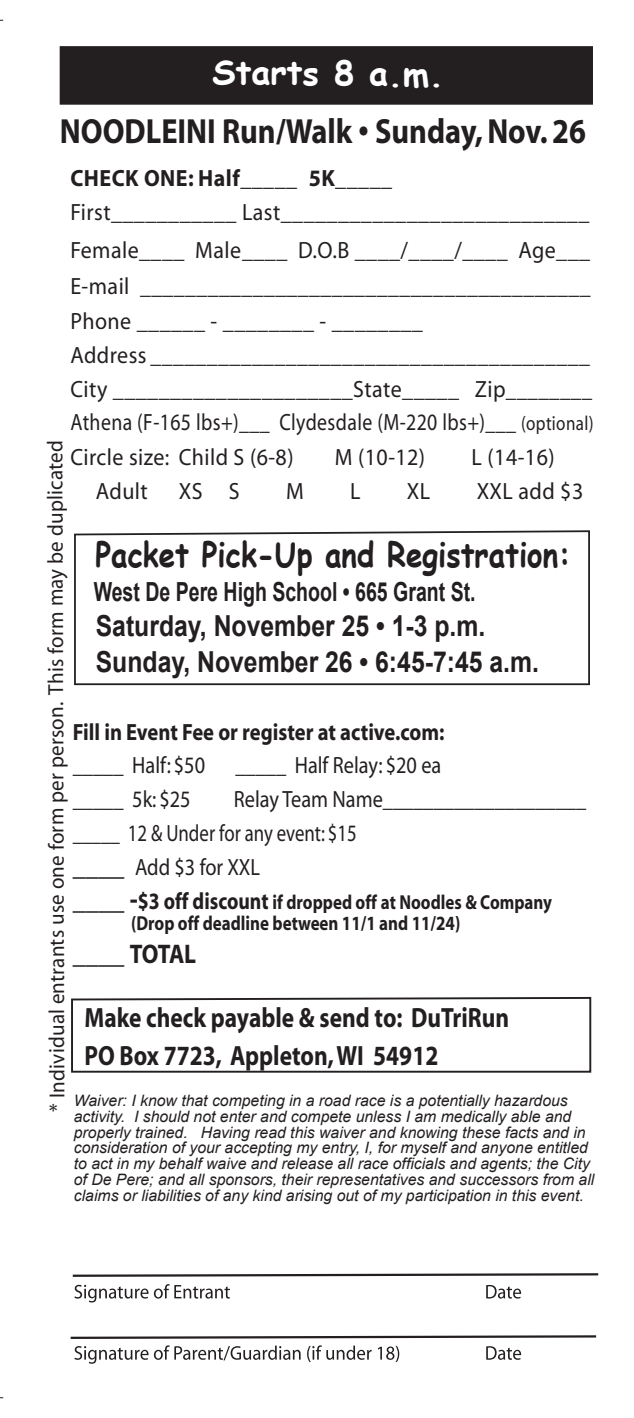
<style>
.page{position:relative;width:634px;height:1418px;background:#fff}
.page>*{position:absolute;margin:0;border:0;box-sizing:border-box;transform-origin:0 0}
.t1{font:700 35.1px "Myriad";color:#231f20;scale:.87 1}
.t2{font:700 34.43px "Comic Sans MS";color:#231f20;scale:.86 1}
.t3{font:700 33.3px "Comic Sans MS";color:#fff}
.t4{font:700 29.03px/36px "Arial";color:#231f20;scale:.86 1}
.t5{font:700 27.9px/38px "Myriad";color:#231f20;scale:.84 1}
.t6{font:700 27px "Myriad";letter-spacing:-.03em;color:#231f20;scale:.86 1}
.t7{font:700 26.32px "Arial";color:#231f20;scale:.74 1}
.t8{font:23.62px/34.9px "Myriad";letter-spacing:.02em;color:#231f20;scale:.93 1}
.t9{font:23.62px/33.8px "Myriad";color:#231f20;scale:.86 1}
.t10{font:700 23.62px "Myriad";color:#231f20;scale:.87 1}
.t11{font:700 23.62px "Myriad";letter-spacing:.02em;color:#231f20;scale:.93 1}
.t12{font:23.62px "Myriad";letter-spacing:.02em;color:#231f20;scale:.86 1}
.t13{font:21.82px "Myriad";letter-spacing:.005em;color:#231f20;scale:.96 1}
.t14{font:700 20.25px/21.4px "Myriad";color:#231f20;scale:.84 1}
.t15{font:italic 15.75px/15.8px "Arial";color:#231f20}
.s1{font-size:20.25px}
.s2{font-weight:700;font-size:29.93px}
.s3{font-size:29.93px}
.s4{font-size:23.62px}
</style>
<div class="page">
<div style="left:60px;top:46px;width:532px;height:59px;background:#231f20;border:2px solid #231f20"></div>
<svg style="left:71px;top:997px;width:521px;height:76px"></svg>
<svg style="left:74px;top:530px;width:516px;height:156px"></svg>
<svg style="left:74px;top:1284px;width:74px;height:18px"></svg>
<svg style="left:154px;top:1284px;width:76px;height:14px"></svg>
<svg style="left:486px;top:1285px;width:35px;height:13px"></svg>
<svg style="left:72px;top:1273px;width:527px;height:4px"></svg>
<svg style="left:70px;top:1335px;width:527px;height:28px"></svg>
<h3 class="t3" style="left:213px;top:46px;width:233px;rotate:1deg">Starts 8 a.m.</h3>
<h1 class="t1" style="left:60px;top:113px;width:606px">NOODLEINI Run/Walk • Sunday, Nov. 26</h1>
<h3 class="t11" style="left:70px;top:166px;width:347px">CHECK ONE: Half_____ 5K_____</h3>
<p class="t8" style="left:70px;top:196px;width:563px">First___________ Last___________________________ Female____ Male____ D.O.B ____/____/____ Age___ E-mail ________________________________________ Phone ______ - ________ - ________<br>Address _______________________________________ City _____________________State_____ Zip________ Athena (F-165 lbs+)___ Clydesdale (M-220 lbs+)___ <span class="s1">(optional)<br></span>Circle size: Child S (6-8)</p>
<h3 class="t13" style="left:45px;top:1111px;width:701px;rotate:-90deg">* Individual entrants use one form per person. This form may be duplicated</h3>
<h3 class="t8" style="left:335px;top:440px;width:99px">M (10-12)</h3>
<h3 class="t8" style="left:471px;top:440px;width:91px">L (14-16)</h3>
<h3 class="t8" style="left:96px;top:474px;width:57px">Adult</h3>
<h3 class="t8" style="left:179px;top:474px;width:67px">XS S</h3>
<h3 class="t8" style="left:286px;top:474px;width:21px">M</h3>
<h3 class="t8" style="left:350px;top:474px;width:13px">L</h3>
<h3 class="t8" style="left:406px;top:474px;width:27px">XL</h3>
<h3 class="t8" style="left:476px;top:474px;width:116px">XXL add $3</h3>
<h2 class="t2" style="left:96px;top:529px;width:554px">Packet Pick-Up and Registration:</h2>
<h3 class="t4" style="left:96px;top:608px;width:516px">Saturday, November 25 • 1-3 p.m.<br>Sunday, November 26 • 6:45-7:45 a.m.</h3>
<h3 class="t7" style="left:94px;top:573px;width:517px">West De Pere High School • 665 Grant St.</h3>
<h3 class="t10" style="left:73px;top:719px;width:428px">Fill in Event Fee or register at active.com:</h3>
<h3 class="t12" style="left:73px;top:754px;width:155px">_____ Half: $50</h3>
<h3 class="t9" style="left:235px;top:749px;width:241px">_____ Half Relay: $20 ea</h3>
<h3 class="t12" style="left:73px;top:787px;width:138px">_____ 5k: $25</h3>
<h3 class="t9" style="left:73px;top:783px;width:598px;text-indent:161px">Relay Team Name____________________ _____ 12 &amp; Under for any event: $15<br><span class="s2">____</span> Add $3 for XXL</h3>
<p class="t14" style="left:131px;top:892px;width:502px;text-indent:-58px"><span class="s3">____ -</span><span class="s4">$3 off discount</span> if dropped off at Noodles &amp; Company (Drop off deadline between 11/1 and 11/24)</p>
<h3 class="t6" style="left:73px;top:940px;width:145px"><span class="s3">____</span> TOTAL</h3>
<h3 class="t5" style="left:84px;top:999px;width:507px">Make check payable &amp; send to: DuTriRun<br>PO Box 7723, Appleton, WI 54912</h3>
<p class="t15" style="left:74px;top:1093px;width:521px">Waiver: I know that competing in a road race is a potentially hazardous activity. I should not enter and compete unless I am medically able and properly trained. Having read this waiver and knowing these facts and in consideration of your accepting my entry, I, for myself and anyone entitled to act in my behalf waive and release all race officials and agents; the City of De Pere; and all sponsors, their representatives and successors from all claims or liabilities of any kind arising out of my participation in this event.</p>
</div>
